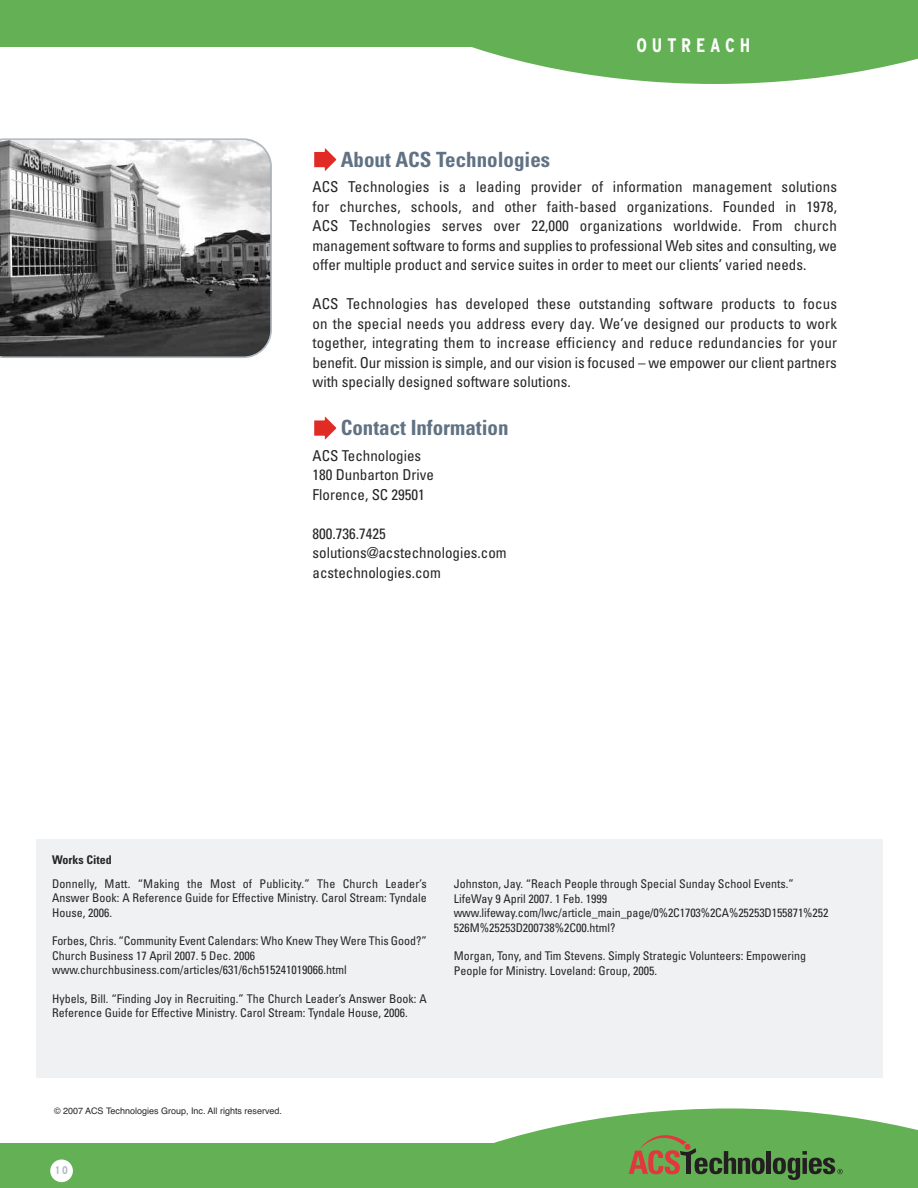
<style>
.page{position:relative;width:918px;height:1188px;background:#fff}
.page>*{position:absolute;margin:0;border:0;box-sizing:border-box;transform-origin:0 0}
.t1{font:700 condensed 21px "Univers";color:#607283}
.t2{font:700 condensed 19.5px "Interstate";letter-spacing:.25em;color:#fff}
.t3{font:condensed 15px/19.5px "Univers";color:#272627;text-align:justify}
.t4{font:condensed 12px/14.4px "Univers";color:#272627}
.t5{font:700 condensed 12px "Univers";color:#272627}
.t6{font:700 condensed 11.1px "Interstate";color:#b0b9c1}
.t7{font:9px "Helvetica";color:#272627}
</style>
<div class="page">
<svg style="left:314px;top:148px;width:22px;height:23px"></svg>
<svg style="left:314px;top:417px;width:22px;height:22px"></svg>
<svg style="left:0;top:138px;width:272px;height:220px;background:#838383"></svg>
<div style="left:0;top:1143px;width:918px;height:45px;background:#63b154"></div>
<svg style="left:494px;top:1108px;width:424px;height:67px;fill:#63b154"></svg>
<hr style="left:767px;top:1151px;width:4px;height:23px;background:#231f20">
<svg style="left:629px;top:1125px;width:136px;height:49px"></svg>
<svg style="left:773px;top:1151px;width:70px;height:29px"></svg>
<div style="left:50px;top:1160px;width:23px;height:22px;background:#fff;border-radius:50%"></div>
<div style="left:0;top:0;width:918px;height:46px;background:#63b154"></div>
<svg style="left:296px;top:46px;width:622px;height:38px;fill:#63b154"></svg>
<div style="left:36px;top:839px;width:846px;height:238px;background:#eff1f3"></div>
<h2 class="t2" style="left:636px;top:33px;width:115px">OUTREACH</h2>
<h1 class="t1" style="left:341px;top:152px;width:211px">About ACS Technologies</h1>
<p class="t3" style="left:313px;top:178px;width:526px">ACS Technologies is a leading provider of information management solutions for churches, schools, and other faith-based organizations. Founded in 1978, ACS Technologies serves over 22,000 organizations worldwide. From church management software to forms and supplies to professional Web sites and consulting, we offer multiple product and service suites in order to meet our clients’ varied needs.</p>
<p class="t3" style="left:313px;top:295px;width:526px">ACS Technologies has developed these outstanding software products to focus on the special needs you address every day. We’ve designed our products to work together, integrating them to increase efficiency and reduce redundancies for your benefit. Our mission is simple, and our vision is focused – we empower our client partners with specially designed software solutions.</p>
<h1 class="t1" style="left:341px;top:420px;width:169px">Contact Information</h1>
<p class="t3" style="left:313px;top:447px;width:123px;text-align:left">ACS Technologies<br>180 Dunbarton Drive<br>Florence, SC 29501</p>
<p class="t3" style="left:313px;top:525px;width:196px;text-align:left">800.736.7425 solutions@acstechnologies.com acstechnologies.com</p>
<p class="t5" style="left:52px;top:856px;width:61px">Works Cited</p>
<p class="t4" style="left:52px;top:877px;width:376px;text-align:justify">Donnelly, Matt. “Making the Most of Publicity.” The Church Leader’s Answer Book: A Reference Guide for Effective Ministry. Carol Stream: Tyndale House, 2006.</p>
<p class="t4" style="left:52px;top:935px;width:376px">Forbes, Chris. “Community Event Calendars: Who Knew They Were This Good?”<br>Church Business 17 April 2007. 5 Dec. 2006 www.churchbusiness.com/articles/631/6ch515241019066.html</p>
<p class="t4" style="left:52px;top:993px;width:376px">Hybels, Bill. “Finding Joy in Recruiting.” The Church Leader’s Answer Book: A<br>Reference Guide for Effective Ministry. Carol Stream: Tyndale House, 2006.</p>
<p class="t4" style="left:454px;top:878px;width:376px">Johnston, Jay. “Reach People through Special Sunday School Events.” LifeWay 9 April 2007. 1 Feb. 1999 www.lifeway.com/lwc/article_main_page/0%2C1703%2CA%25253D155871%252<br>526M%25253D200738%2C00.html?</p>
<p class="t4" style="left:454px;top:950px;width:354px">Morgan, Tony, and Tim Stevens. Simply Strategic Volunteers: Empowering<br>People for Ministry. Loveland: Group, 2005.</p>
<p class="t7" style="left:54px;top:1106px;width:230px">© 2007 ACS Technologies Group, Inc. All rights reserved.</p>
<p class="t6" style="left:56px;top:1164px;width:14px">10</p>
</div>
